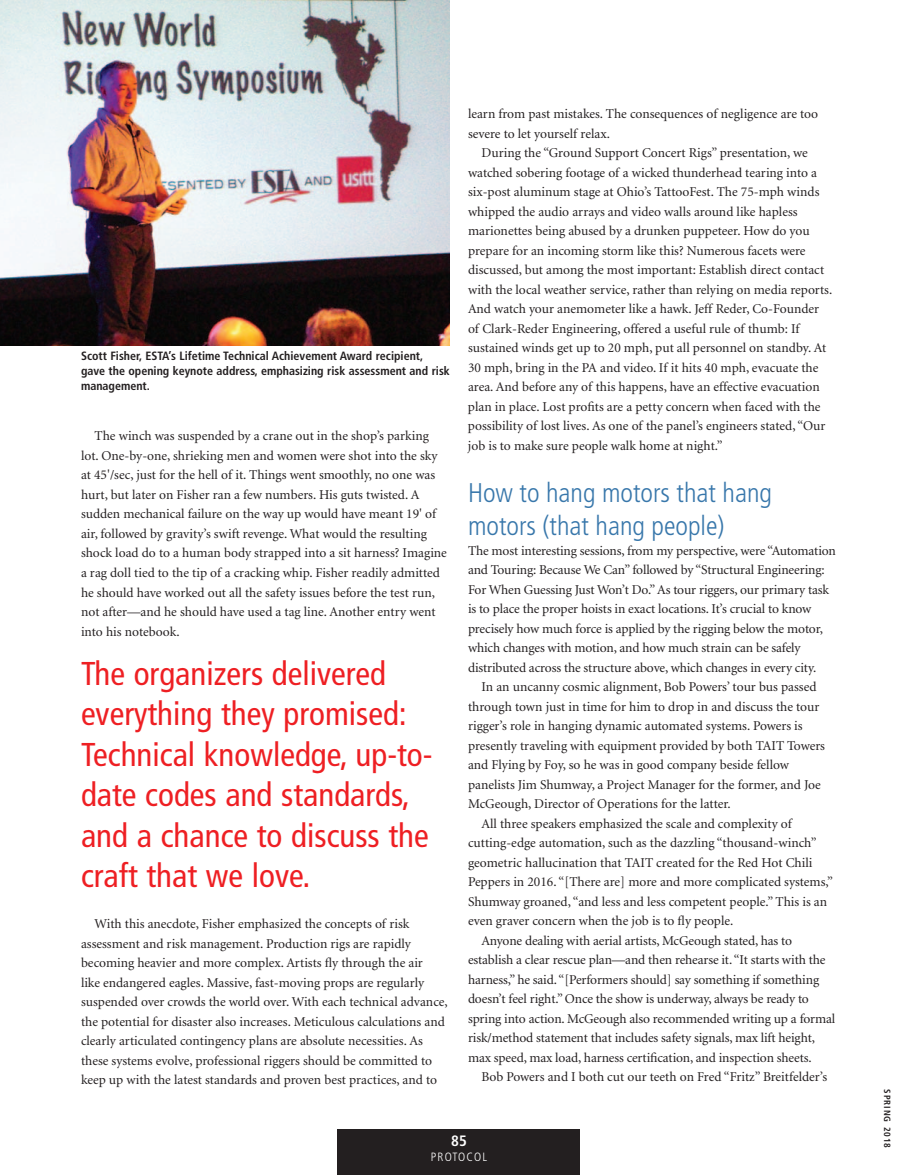
<style>
.page{position:relative;width:918px;height:1175px;background:#fff}
.page>*{position:absolute;margin:0;border:0;box-sizing:border-box;transform-origin:0 0}
.t1{font:condensed 33px/40.5px "Frutiger";color:#ee1f23}
.t2{font:300 condensed 27px/33px "Frutiger";color:#3877ab}
.t3{font:700 condensed 15px "Frutiger";color:#fff}
.t4{font:13.5px/19.5px "Minion";letter-spacing:-.005em;color:#231f20}
.t5{font:700 condensed 12px/15px "Frutiger";color:#231f20}
.t6{font:300 condensed 12px "Frutiger";letter-spacing:.1em;color:#fff}
.t7{font:700 condensed 9px "Frutiger";letter-spacing:.1em;color:#231f20}
</style>
<div class="page">
<div style="left:338px;top:1129px;width:242px;height:45px;background:#231f20"></div>
<img style="left:0;top:0;width:450px;height:345px">
<p class="t5" style="left:81px;top:348px;width:370px">Scott Fisher, ESTA’s Lifetime Technical Achievement Award recipient, gave the opening keynote address, emphasizing risk assessment and risk management.</p>
<p class="t4" style="left:81px;top:427px;width:367px;text-indent:14px">The winch was suspended by a crane out in the shop’s parking lot. One-by-one, shrieking men and women were shot into the sky at 45'/sec, just for the hell of it. Things went smoothly, no one was hurt, but later on Fisher ran a few numbers. His guts twisted. A sudden mechanical failure on the way up would have meant 19' of air, followed by gravity’s swift revenge. What would the resulting shock load do to a human body strapped into a sit harness? Imagine a rag doll tied to the tip of a cracking whip. Fisher readily admitted he should have worked out all the safety issues before the test run, not after—and he should have used a tag line. Another entry went into his notebook.</p>
<h1 class="t1" style="left:81px;top:653px;width:353px">The organizers delivered everything they promised:<br>Technical knowledge, up-to&shy;date codes and standards, and a chance to discuss the craft that we love.</h1>
<p class="t4" style="left:81px;top:914px;width:368px;text-indent:14px">With this anecdote, Fisher emphasized the concepts of risk assessment and risk management. Production rigs are rapidly becoming heavier and more complex. Artists fly through the air<br>like endangered eagles. Massive, fast-moving props are regularly suspended over crowds the world over. With each technical advance, the potential for disaster also increases. Meticulous calculations and clearly articulated contingency plans are absolute necessities. As these systems evolve, professional riggers should be committed to keep up with the latest standards and proven best practices, and to</p>
<p class="t4" style="left:468px;top:104px;width:352px">learn from past mistakes. The consequences of negligence are too severe to let yourself relax.</p>
<p class="t4" style="left:468px;top:143px;width:366px;text-indent:14px">During the “Ground Support Concert Rigs” presentation, we watched sobering footage of a wicked thunderhead tearing into a six-post aluminum stage at Ohio’s TattooFest. The 75-mph winds whipped the audio arrays and video walls around like hapless marionettes being abused by a drunken puppeteer. How do you prepare for an incoming storm like this? Numerous facets were discussed, but among the most important: Establish direct contact with the local weather service, rather than relying on media reports.<br>And watch your anemometer like a hawk. Jeff Reder, Co-Founder of Clark-Reder Engineering, offered a useful rule of thumb: If sustained winds get up to 20 mph, put all personnel on standby. At 30 mph, bring in the PA and video. If it hits 40 mph, evacuate the area. And before any of this happens, have an effective evacuation plan in place. Lost profits are a petty concern when faced with the possibility of lost lives. As one of the panel’s engineers stated, “Our job is to make sure people walk home at night.”</p>
<h2 class="t2" style="left:468px;top:477px;width:306px">How to hang motors that hang motors (that hang people)</h2>
<p class="t4" style="left:468px;top:541px;width:369px">The most interesting sessions, from my perspective, were “Automation and Touring: Because We Can” followed by “Structural Engineering:<br>For When Guessing Just Won’t Do.” As tour riggers, our primary task is to place the proper hoists in exact locations. It’s crucial to know precisely how much force is applied by the rigging below the motor, which changes with motion, and how much strain can be safely distributed across the structure above, which changes in every city.</p>
<p class="t4" style="left:482px;top:678px;width:337px">In an uncanny cosmic alignment, Bob Powers’ tour bus passed</p>
<p class="t4" style="left:468px;top:697px;width:353px">through town just in time for him to drop in and discuss the tour</p>
<p class="t4" style="left:468px;top:717px;width:336px">rigger’s role in hanging dynamic automated systems. Powers is</p>
<p class="t4" style="left:468px;top:736px;width:359px">presently traveling with equipment provided by both TAIT Towers</p>
<p class="t4" style="left:468px;top:756px;width:323px">and Flying by Foy, so he was in good company beside fellow</p>
<p class="t4" style="left:468px;top:775px;width:354px">panelists Jim Shumway, a Project Manager for the former, and Joe</p>
<p class="t4" style="left:468px;top:795px;width:264px">McGeough, Director of Operations for the latter.</p>
<p class="t4" style="left:482px;top:814px;width:312px">All three speakers emphasized the scale and complexity of</p>
<p class="t4" style="left:468px;top:833px;width:350px">cutting-edge automation, such as the dazzling “thousand-winch”</p>
<p class="t4" style="left:468px;top:853px;width:346px">geometric hallucination that TAIT created for the Red Hot Chili</p>
<p class="t4" style="left:468px;top:872px;width:367px">Peppers in 2016. “[There are] more and more complicated systems,”</p>
<p class="t4" style="left:468px;top:892px;width:361px">Shumway groaned, “and less and less competent people.” This is an</p>
<p class="t4" style="left:468px;top:911px;width:267px">even graver concern when the job is to fly people.</p>
<p class="t4" style="left:482px;top:931px;width:312px">Anyone dealing with aerial artists, McGeough stated, has to</p>
<p class="t4" style="left:468px;top:950px;width:359px">establish a clear rescue plan—and then rehearse it. “It starts with the</p>
<p class="t4" style="left:468px;top:970px;width:353px">harness,” he said. “[Performers should] say something if something</p>
<p class="t4" style="left:468px;top:989px;width:342px">doesn’t feel right.” Once the show is underway, always be ready to</p>
<p class="t4" style="left:468px;top:1009px;width:369px">spring into action. McGeough also recommended writing up a formal</p>
<p class="t4" style="left:468px;top:1028px;width:349px">risk/method statement that includes safety signals, max lift height,</p>
<p class="t4" style="left:468px;top:1048px;width:345px">max speed, max load, harness certification, and inspection sheets.</p>
<p class="t4" style="left:482px;top:1067px;width:347px">Bob Powers and I both cut our teeth on Fred “Fritz” Breitfelder’s</p>
<p class="t3" style="left:451px;top:1132px;width:17px">85</p>
<p class="t6" style="left:431px;top:1150px;width:58px">PROTOCOL</p>
<p class="t7" style="left:893px;top:1089px;width:60px;rotate:90deg">spring 2018</p>
</div>
